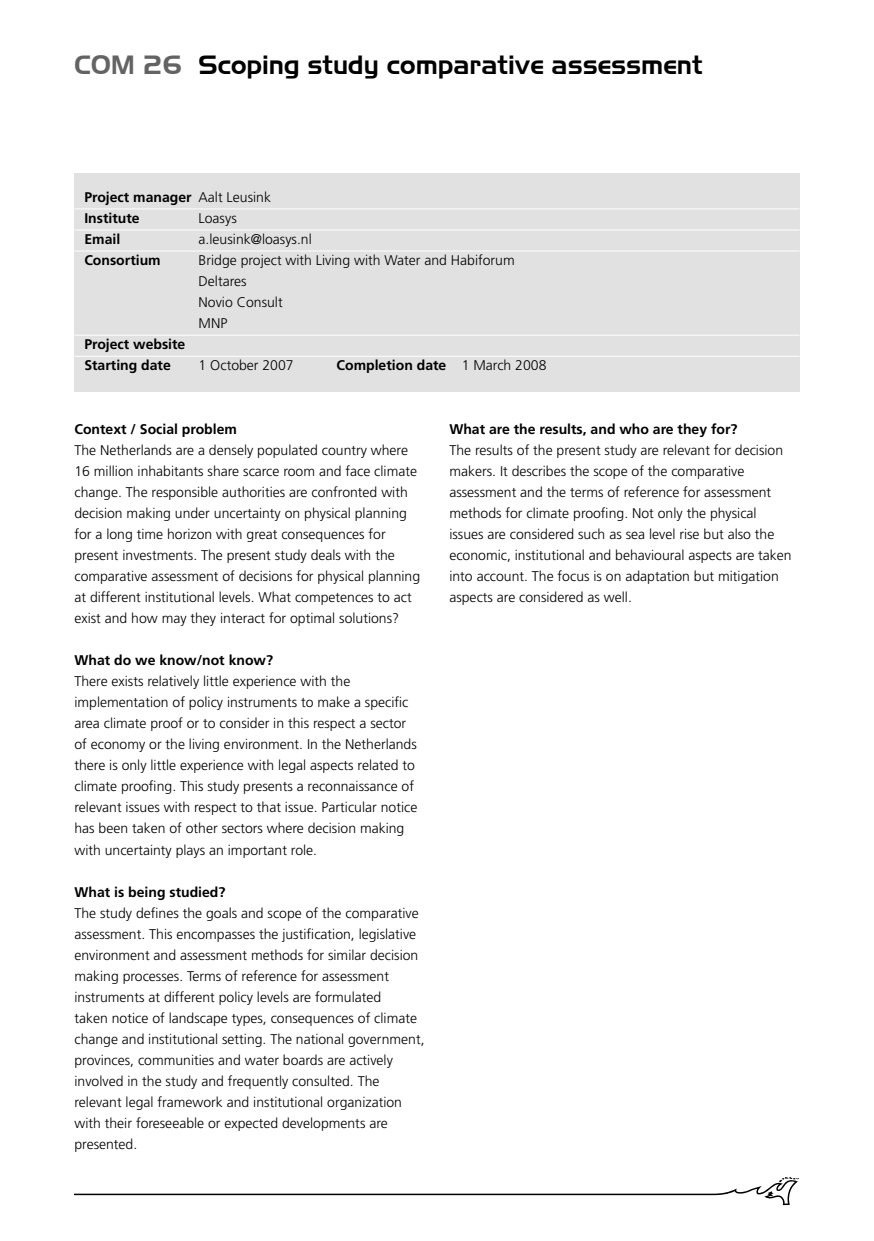
<style>
.page{position:relative;width:874px;height:1241px;background:#fff}
.page>*{position:absolute;margin:0;border:0;box-sizing:border-box;transform-origin:0 0}
.t1{font:26.25px "Slicker";color:#000}
.t2{font:300 14px/21px "Frutiger";color:#000}
.t3{font:700 14px/21px "Frutiger";color:#000}
.s1{color:#636363}
.s2{font-weight:300}
</style>
<div class="page">
<svg style="left:74px;top:1177px;width:724px;height:27px"></svg>
<div style="left:74px;top:173px;width:725px;height:218px;background:#e1e1e1"></div>
<hr style="left:74px;top:208px;width:725px;height:1px;background:#fff">
<hr style="left:74px;top:229px;width:725px;height:1px;background:#fff">
<hr style="left:74px;top:250px;width:725px;height:1px;background:#fff">
<hr style="left:74px;top:356px;width:725px;height:1px;background:#fff">
<hr style="left:74px;top:335px;width:725px;height:1px;background:#fff">
<h1 class="t1" style="left:74px;top:50px;width:629px"><span class="s1">COM 26</span> Scoping study comparative assessment</h1>
<p class="t3" style="left:84px;top:186px;width:188px">Project manager <span class="s2">Aalt Leusink<br></span>Institute</p>
<p class="t2" style="left:198px;top:208px;width:40px">Loasys</p>
<p class="t3" style="left:84px;top:228px;width:37px">Email</p>
<p class="t2" style="left:198px;top:229px;width:115px">a.leusink@loasys.nl</p>
<p class="t3" style="left:84px;top:250px;width:78px">Consortium</p>
<p class="t2" style="left:198px;top:250px;width:317px">Bridge project with Living with Water and Habiforum<br>Deltares<br>Novio Consult<br>MNP</p>
<p class="t3" style="left:84px;top:334px;width:102px">Project website<br>Starting date</p>
<p class="t2" style="left:198px;top:355px;width:96px">1 October 2007</p>
<p class="t3" style="left:336px;top:355px;width:211px">Completion date <span class="s2">1 March 2008</span></p>
<p class="t3" style="left:74px;top:418px;width:164px">Context / Social problem</p>
<p class="t2" style="left:74px;top:439px;width:347px">The Netherlands are a densely populated country where 16 million inhabitants share scarce room and face climate change. The responsible authorities are confronted with decision making under uncertainty on physical planning for a long time horizon with great consequences for present investments. The present study deals with the comparative assessment of decisions for physical planning at different institutional levels. What competences to act exist and how may they interact for optimal solutions?</p>
<p class="t3" style="left:74px;top:649px;width:200px">What do we know/not know?</p>
<p class="t2" style="left:74px;top:670px;width:344px">There exists relatively little experience with the implementation of policy instruments to make a specific area climate proof or to consider in this respect a sector of economy or the living environment. In the Netherlands there is only little experience with legal aspects related to climate proofing. This study presents a reconnaissance of relevant issues with respect to that issue. Particular notice has been taken of other sectors where decision making with uncertainty plays an important role.</p>
<p class="t3" style="left:74px;top:881px;width:152px">What is being studied?</p>
<p class="t2" style="left:74px;top:902px;width:351px">The study defines the goals and scope of the comparative assessment. This encompasses the justification, legislative environment and assessment methods for similar decision making processes. Terms of reference for assessment instruments at different policy levels are formulated<br>taken notice of landscape types, consequences of climate change and institutional setting. The national government, provinces, communities and water boards are actively involved in the study and frequently consulted. The relevant legal framework and institutional organization with their foreseeable or expected developments are presented.</p>
<p class="t3" style="left:449px;top:418px;width:289px">What are the results, and who are they for?</p>
<p class="t2" style="left:449px;top:439px;width:344px">The results of the present study are relevant for decision makers. It describes the scope of the comparative assessment and the terms of reference for assessment methods for climate proofing. Not only the physical issues are considered such as sea level rise but also the economic, institutional and behavioural aspects are taken into account. The focus is on adaptation but mitigation aspects are considered as well.</p>
</div>
